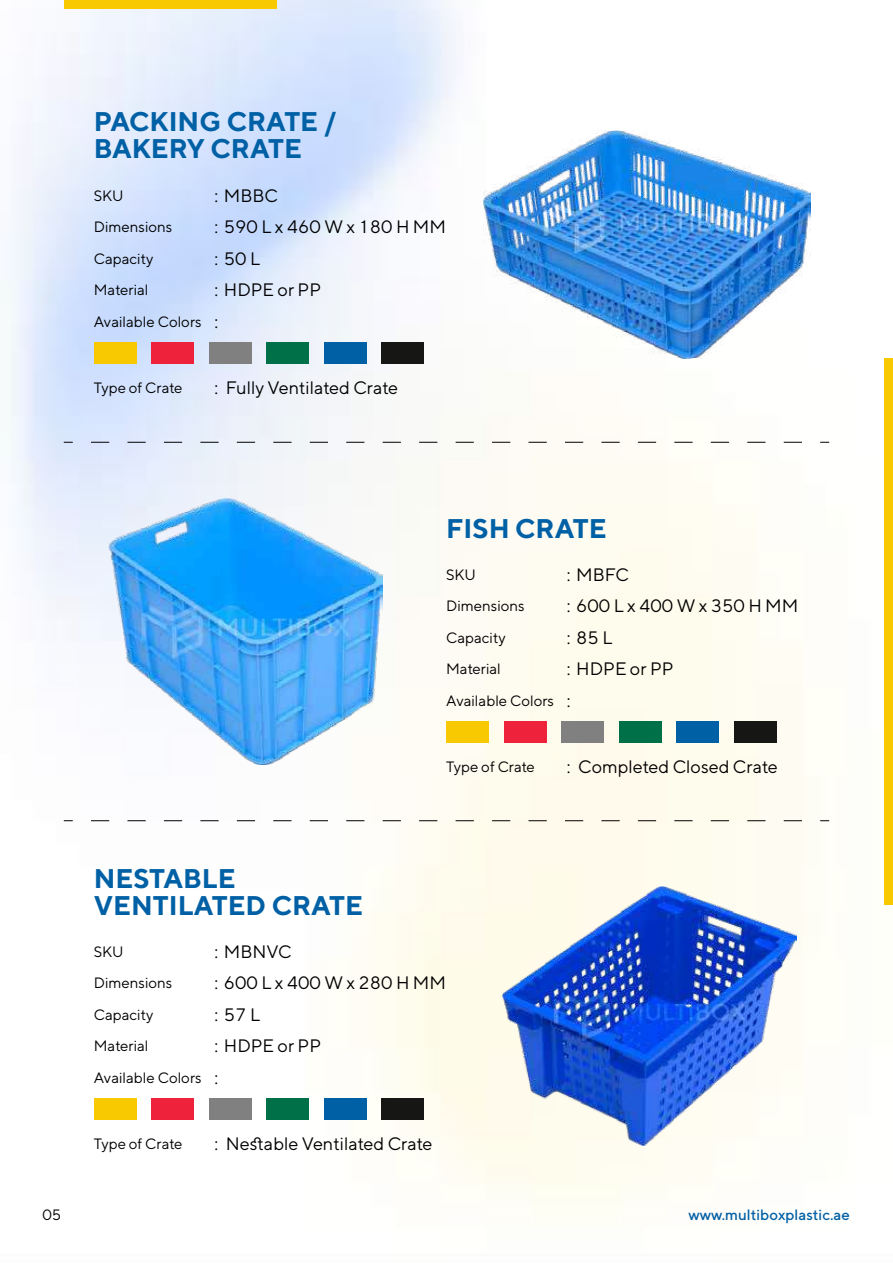
<style>
.page{position:relative;width:893px;height:1263px;background:#fff}
.page>*{position:absolute;margin:0;border:0;box-sizing:border-box;transform-origin:0 0}
.t1{font:700 27px/27px "TT Norms";color:#0060a5}
.t2{font:18px/31.5px "TT Norms";color:#000}
.t3{font:15px/31.5px "TT Norms";color:#000}
.t4{font:500 15px "TT Norms";color:#0060a5}
</style>
<div class="page">
<img style="left:4px;top:0;width:881px;height:1211px">
<div style="left:885px;top:358px;width:8px;height:547px;background:#f8c800"></div>
<div style="left:64px;top:0;width:212px;height:8px;background:#f8c800"></div>
<div style="left:446px;top:721px;width:43px;height:22px;background:#f8c800"></div>
<div style="left:504px;top:721px;width:42px;height:22px;background:#ee223a"></div>
<div style="left:561px;top:721px;width:43px;height:22px;background:#808080"></div>
<div style="left:619px;top:721px;width:42px;height:22px;background:#007048"></div>
<div style="left:676px;top:721px;width:43px;height:22px;background:#0060a5"></div>
<div style="left:734px;top:721px;width:43px;height:22px;background:#161615"></div>
<div style="left:94px;top:343px;width:43px;height:21px;background:#f8c800"></div>
<div style="left:152px;top:343px;width:42px;height:21px;background:#ee223a"></div>
<div style="left:209px;top:343px;width:43px;height:21px;background:#808080"></div>
<div style="left:267px;top:343px;width:42px;height:21px;background:#007048"></div>
<div style="left:324px;top:343px;width:43px;height:21px;background:#0060a5"></div>
<div style="left:382px;top:343px;width:42px;height:21px;background:#161615"></div>
<div style="left:94px;top:1098px;width:43px;height:22px;background:#f8c800"></div>
<div style="left:152px;top:1098px;width:42px;height:22px;background:#ee223a"></div>
<div style="left:209px;top:1098px;width:43px;height:22px;background:#808080"></div>
<div style="left:267px;top:1098px;width:42px;height:22px;background:#007048"></div>
<div style="left:324px;top:1098px;width:43px;height:22px;background:#0060a5"></div>
<div style="left:382px;top:1098px;width:42px;height:22px;background:#161615"></div>
<svg style="left:91px;top:820px;width:720px;height:1px"></svg>
<svg style="left:91px;top:442px;width:720px;height:1px"></svg>
<img style="left:483px;top:131px;width:328px;height:228px">
<img style="left:109px;top:498px;width:273px;height:267px">
<img style="left:502px;top:886px;width:294px;height:259px">
<h1 class="t1" style="left:94px;top:107px;width:245px">PACKING CRATE /<br>BAKERY CRATE</h1>
<p class="t3" style="left:94px;top:180px;width:31px">SKU</p>
<p class="t3" style="left:94px;top:211px;width:109px">Dimensions<br>Capacity<br>Material<br>Available Colors</p>
<p class="t2" style="left:214px;top:179px;width:65px">: MBBC</p>
<p class="t2" style="left:214px;top:211px;width:233px">: 590 L x 460 W x 180 H MM : 50 L<br>: HDPE or PP</p>
<p class="t2" style="left:214px;top:305px;width:5px">:</p>
<p class="t3" style="left:94px;top:372px;width:90px">Type of Crate</p>
<p class="t2" style="left:214px;top:372px;width:185px">: Fully Ventilated Crate</p>
<h1 class="t1" style="left:446px;top:515px;width:162px">FISH CRATE</h1>
<p class="t3" style="left:446px;top:558px;width:31px">SKU</p>
<p class="t3" style="left:446px;top:590px;width:109px">Dimensions<br>Capacity<br>Material<br>Available Colors</p>
<p class="t2" style="left:567px;top:558px;width:64px">: MBFC</p>
<p class="t2" style="left:567px;top:590px;width:233px">: 600 L x 400 W x 350 H MM : 85 L<br>: HDPE or PP</p>
<p class="t2" style="left:567px;top:684px;width:5px">:</p>
<p class="t3" style="left:446px;top:751px;width:90px">Type of Crate</p>
<p class="t2" style="left:567px;top:751px;width:212px">: Completed Closed Crate</p>
<h1 class="t1" style="left:94px;top:865px;width:271px">NESTABLE<br>VENTILATED CRATE</h1>
<p class="t3" style="left:94px;top:935px;width:31px">SKU</p>
<p class="t3" style="left:94px;top:967px;width:109px">Dimensions<br>Capacity<br>Material<br>Available Colors</p>
<p class="t2" style="left:214px;top:935px;width:79px">: MBNVC</p>
<p class="t2" style="left:214px;top:967px;width:233px">: 600 L x 400 W x 280 H MM : 57 L<br>: HDPE or PP</p>
<p class="t2" style="left:214px;top:1061px;width:5px">:</p>
<p class="t3" style="left:94px;top:1128px;width:90px">Type of Crate</p>
<p class="t2" style="left:214px;top:1128px;width:220px">: Nestable Ventilated Crate</p>
<p class="t3" style="left:42px;top:1199px;width:20px">05</p>
<p class="t4" style="left:688px;top:1206px;width:163px">www.multiboxplastic.ae</p>
</div>
